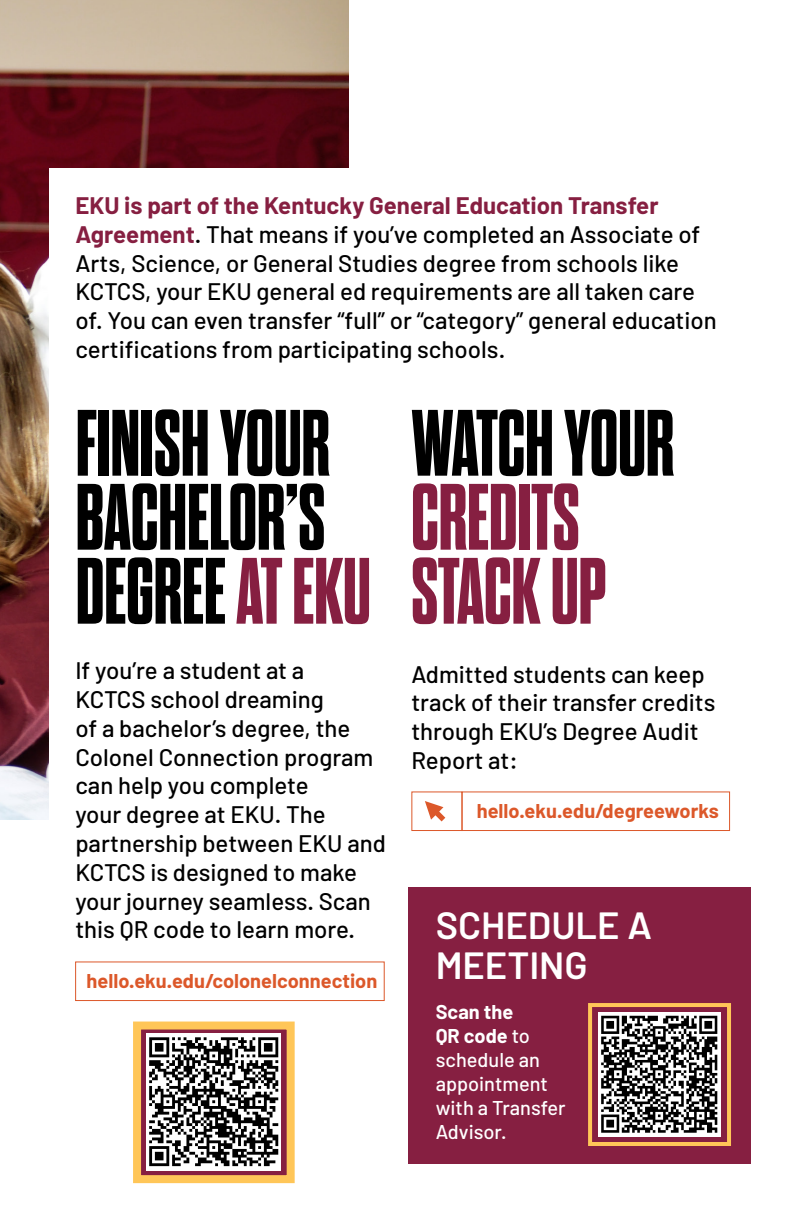
<style>
.page{position:relative;width:792px;height:1224px;background:#fff}
.page>*{position:absolute;margin:0;border:0;box-sizing:border-box;transform-origin:0 0}
.t1{font:700 expanded 94px/74px "Dharma Gothic M";color:#000}
.t2{font:700 expanded 94px/74px "Dharma Gothic M";color:#861f41;text-align:right}
.t3{font:600 38px/40px "Barlow";color:#fff}
.t4{font:500 24px/28.8px "Barlow";color:#000}
.t5{font:500 20px/24px "Barlow";color:#fff}
.t6{font:700 20px "Barlow";color:#dc582a}
.s1{font-weight:700;color:#861f41}
.s2{color:#000}
.s3{font-weight:700}
</style>
<div class="page">
<img style="left:0;top:0;width:348px;height:820px">
<div style="left:49px;top:168px;width:482px;height:744px;background:#fff"></div>
<div style="left:408px;top:887px;width:342px;height:277px;background:#861f41"></div>
<div style="left:588px;top:1003px;width:143px;height:143px;background:#861f41;border:4px solid #ffc658"></div>
<img style="left:599px;top:1012px;width:121px;height:125px">
<div style="left:133px;top:1022px;width:162px;height:161px;background:#861f41;border:8px solid #ffc658"></div>
<div style="left:462px;top:791px;width:268px;height:40px;border:1px solid #dc582a"></div>
<div style="left:411px;top:791px;width:51px;height:40px;border:1px solid #dc582a"></div>
<svg style="left:425px;top:801px;width:20px;height:20px"></svg>
<img style="left:147px;top:1034px;width:134px;height:137px">
<div style="left:75px;top:961px;width:310px;height:40px;border:1px solid #dc582a"></div>
<p class="t4" style="left:75px;top:191px;width:643px"><span class="s1">EKU is part of the Kentucky General Education Transfer Agreement</span>. That means if you’ve completed an Associate of Arts, Science, or General Studies degree from schools like KCTCS, your EKU general ed requirements are all taken care of. You can even transfer “full” or “category” general education certifications from participating schools.</p>
<p class="t1" style="left:76px;top:408px;width:256px">FINISH YOUR<br>BACHELOR’S</p>
<h1 class="t1" style="left:411px;top:408px;width:264px">WATCH YOUR</h1>
<h1 class="t2" style="left:76px;top:482px;width:532px">CREDITS<br><span class="s2">DEGREE</span> AT EKU STACK UP</h1>
<p class="t4" style="left:75px;top:656px;width:312px">If you’re a student at a<br>KCTCS school dreaming<br>of a bachelor’s degree, the<br>Colonel Connection program can help you complete<br>your degree at EKU. The partnership between EKU and<br>KCTCS is designed to make your journey seamless. Scan this QR code to learn more.</p>
<p class="t6" style="left:87px;top:968px;width:292px">hello.eku.edu/colonelconnection</p>
<p class="t4" style="left:411px;top:659px;width:306px">Admitted students can keep track of their transfer credits through EKU’s Degree Audit<br>Report at:</p>
<p class="t6" style="left:477px;top:798px;width:244px">hello.eku.edu/degreeworks</p>
<p class="t3" style="left:436px;top:905px;width:218px">SCHEDULE A<br>MEETING</p>
<p class="t5" style="left:436px;top:1000px;width:131px"><span class="s3">Scan the<br>QR code</span> to schedule an appointment with a Transfer<br>Advisor.</p>
</div>
